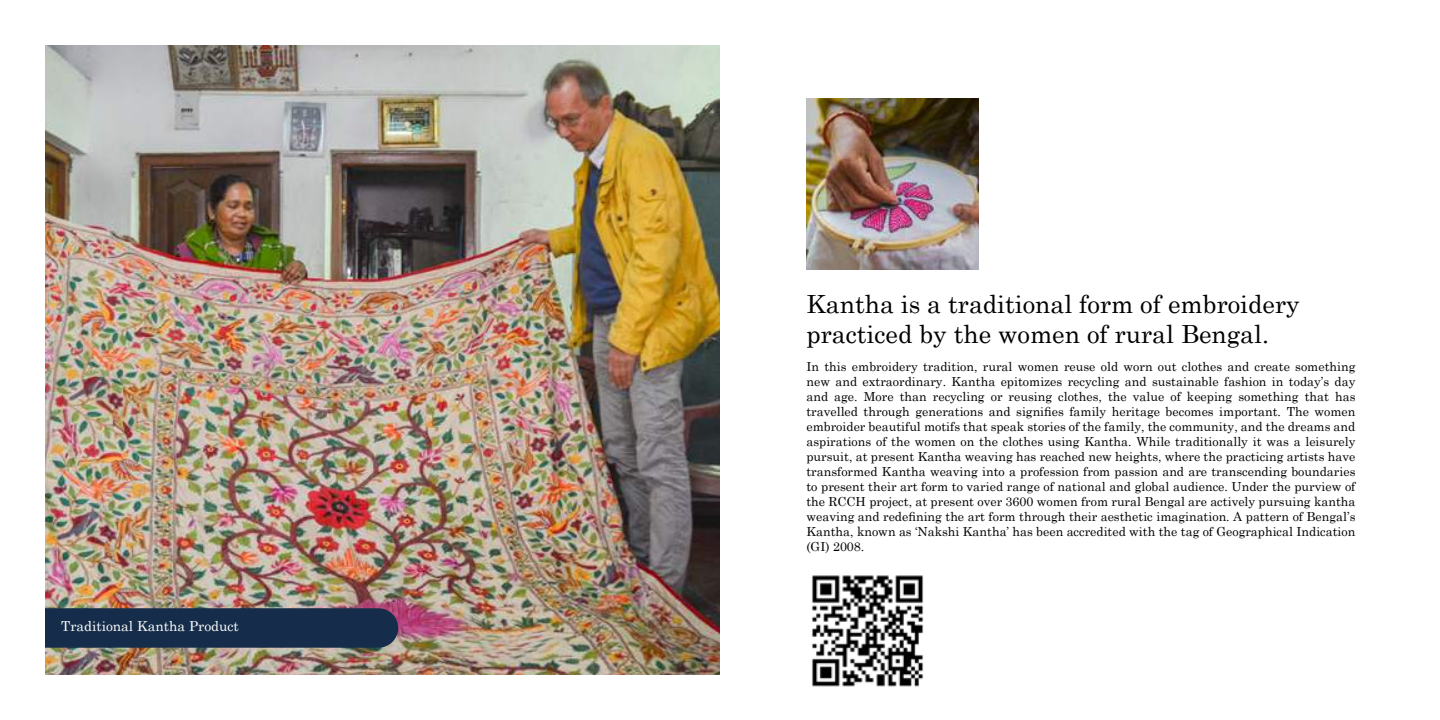
<style>
.page{position:relative;width:1440px;height:720px;background:#fff}
.page>*{position:absolute;margin:0;border:0;box-sizing:border-box;transform-origin:0 0}
.t1{font:25px/30px "Century Schoolbook";color:#000}
.t2{font:13.75px "Century Schoolbook";color:#fff}
.t3{font:12.5px/15px "Century Schoolbook";color:#000;text-align:justify}
</style>
<div class="page">
<img style="left:45px;top:45px;width:675px;height:630px">
<div style="left:45px;top:608px;width:353px;height:40px;background:#152d4a"></div>
<img style="left:806px;top:99px;width:172px;height:171px">
<img style="left:812px;top:575px;width:112px;height:112px">
<p class="t2" style="left:61px;top:614px;width:179px">Traditional Kantha Product</p>
<h1 class="t1" style="left:806px;top:292px;width:495px">Kantha is a traditional form of embroidery practiced by the women of rural Bengal.</h1>
<p class="t3" style="left:806px;top:360px;width:551px">In this embroidery tradition, rural women reuse old worn out clothes and create something new and extraordinary. Kantha epitomizes recycling and sustainable fashion in today’s day and age. More than recycling or reusing clothes, the value of keeping something that has travelled through generations and signi昀椀es family heritage becomes important. The women embroider beautiful motifs that speak stories of the family, the community, and the dreams and aspirations of the women on the clothes using Kantha. While traditionally it was a leisurely pursuit, at present Kantha weaving has reached new heights, where the practicing artists have transformed Kantha weaving into a profession from passion and are transcending boundaries to present their art form to varied range of national and global audience. Under the purview of the RCCH project, at present over 3600 women from rural Bengal are actively pursuing kantha weaving and rede昀椀ning the art form through their aesthetic imagination. A pattern of Bengal’s Kantha, known as ‘Nakshi Kantha’ has been accredited with the tag of Geographical Indication (GI) 2008.</p>
</div>
